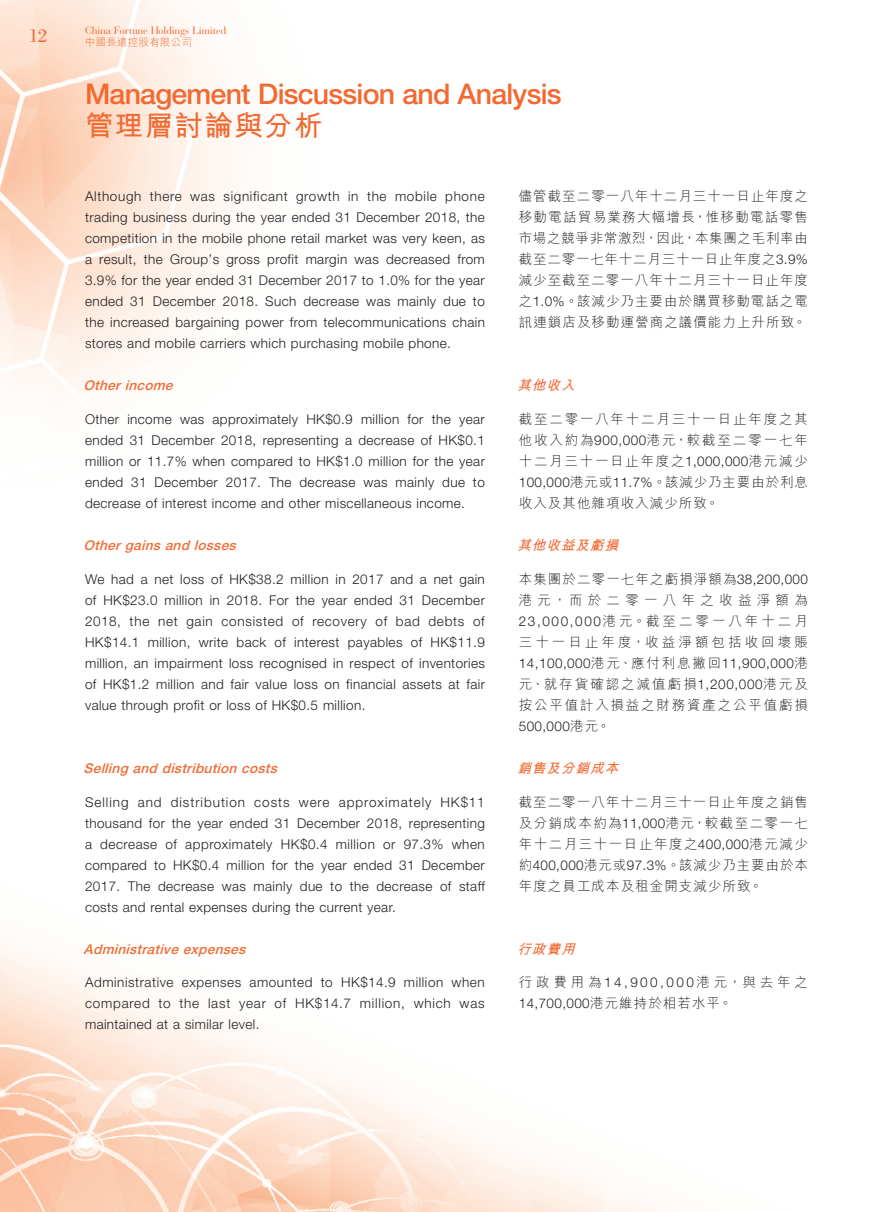
<style>
.page{position:relative;width:893px;height:1212px;background:#fff}
.page>*{position:absolute;margin:0;border:0;box-sizing:border-box;transform-origin:0 0}
.t1{font:500 28.5px "Helvetica Neue LT Std";letter-spacing:-.025em;color:#f26a32}
.t2{font:700 28.5px "M Hei HK";letter-spacing:.05em;color:#f26a32}
.t3{font:19.2px "Bodoni Std";color:#f26a32}
.Body_Text{font:300 13.5px/21px "Helvetica Neue LT Std";letter-spacing:.03em;color:#231f20;text-align:justify}
.C_Body_Text{font:300 13.5px/21px "M Hei HK";letter-spacing:.08em;color:#231f20;text-align:justify}
.Heading_2{font:italic 500 13.5px "Helvetica Neue LT Std";color:#f26a32}
.C_Body_Text-2{font:300 13.5px/21px "M Hei HK";letter-spacing:.285em;color:#231f20}
.C_Heading_2{font:italic 700 13.5px "M Hei HK";color:#f26a32}
.t4{font:10.5px "Bauer Bodoni Std";letter-spacing:-.02em;color:#f26a32}
.t5{font:300 10.5px "M Hei HK";letter-spacing:.02em;color:#f26a32}
.s1{font-family:"Helvetica Neue LT Std"}
</style>
<div class="page">
<img style="left:0;top:0;width:658px;height:1212px">
<p class="t3" style="left:29px;top:25px;width:20px">12</p>
<p class="t4" style="left:85px;top:25px;width:143px">China Fortune Holdings Limited</p>
<p class="t5" style="left:85px;top:37px;width:109px">中國長遠控股有限公司</p>
<p class="t1" style="left:85px;top:77px;width:478px">Management Discussion and Analysis</p>
<p class="t2" style="left:85px;top:105px;width:239px">管理層討論與分析</p>
<p class="Body_Text" style="left:85px;top:186px;width:401px">Although there was significant growth in the mobile phone trading business during the year ended 31 December 2018, the competition in the mobile phone retail market was very keen, as a result, the Group’s gross profit margin was decreased from 3.9% for the year ended 31 December 2017 to 1.0% for the year ended 31 December 2018. Such decrease was mainly due to the increased bargaining power from telecommunications chain stores and mobile carriers which purchasing mobile phone.</p>
<p class="Heading_2" style="left:84px;top:377px;width:95px">Otherincome</p>
<p class="Body_Text" style="left:85px;top:408px;width:401px">Other income was approximately HK$0.9 million for the year ended 31 December 2018, representing a decrease of HK$0.1 million or 11.7% when compared to HK$1.0 million for the year ended 31 December 2017. The decrease was mainly due to decrease of interest income and other miscellaneous income.</p>
<p class="Heading_2" style="left:84px;top:537px;width:158px">Othergains and losses</p>
<p class="Body_Text" style="left:85px;top:568px;width:401px">We had a net loss of HK$38.2 million in 2017 and a net gain of HK$23.0 million in 2018. For the year ended 31 December 2018, the net gain consisted of recovery of bad debts of HK$14.1 million, write back of interest payables of HK$11.9 million, an impairment loss recognised in respect of inventories of HK$1.2 million and fair value loss on financial assets at fair value through profit or loss of HK$0.5 million.</p>
<p class="Heading_2" style="left:84px;top:760px;width:199px">Selling and distribution costs</p>
<p class="Body_Text" style="left:85px;top:791px;width:401px">Selling and distribution costs were approximately HK$11 thousand for the year ended 31 December 2018, representing a decrease of approximately HK$0.4 million or 97.3% when compared to HK$0.4 million for the year ended 31 December 2017. The decrease was mainly due to the decrease of staff costs and rental expenses during the current year.</p>
<p class="Heading_2" style="left:84px;top:941px;width:167px">Administrative expenses</p>
<p class="Body_Text" style="left:85px;top:972px;width:401px">Administrative expenses amounted to HK$14.9 million when compared to the last year of HK$14.7 million, which was maintained at a similar level.</p>
<p class="C_Body_Text" style="left:519px;top:186px;width:291px">儘管截至二零一八年十二月三十一日止年度之移動電話貿易業務大幅增長，惟移動電話零售市場之競爭非常激烈，因此，本集團之毛利率由截至二零一七年十二月三十一日止年度之<span class="s1">3.9%</span>減少至截至二零一八年十二月三十一日止年度之<span class="s1">1.0%</span>。該減少乃主要由於購買移動電話之電訊連鎖店及移動運營商之議價能力上升所致。</p>
<p class="C_Heading_2" style="left:517px;top:375px;width:63px">其他收入</p>
<p class="C_Body_Text" style="left:519px;top:408px;width:291px">截至二零一八年十二月三十一日止年度之其他收入約為<span class="s1">900,000</span>港元，較截至二零一七年十二月三十一日止年度之<span class="s1">1,000,000</span>港元減少<span class="s1">100,000</span>港元或<span class="s1">11.7%</span>。該減少乃主要由於利息收入及其他雜項收入減少所致。</p>
<p class="C_Heading_2" style="left:517px;top:535px;width:107px">其他收益及虧損</p>
<p class="C_Body_Text" style="left:519px;top:568px;width:291px">本集團於二零一七年之虧損淨額為<span class="s1">38,200,000</span>港元，而於二零一八年之收益淨額為<span class="s1">23,000,000</span>港元。截至二零一八年十二月三十一日止年度，收益淨額包括收回壞賬<span class="s1">14,100,000</span>港元、應付利息撇回<span class="s1">11,900,000</span>港元、就存貨確認之減值虧損<span class="s1">1,200,000</span>港元及按公平值計入損益之財務資產之公平值虧損<span class="s1">500,000</span>港元。</p>
<p class="C_Heading_2" style="left:517px;top:758px;width:107px">銷售及分銷成本</p>
<p class="C_Body_Text" style="left:519px;top:791px;width:291px">截至二零一八年十二月三十一日止年度之銷售及分銷成本約為<span class="s1">11,000</span>港元，較截至二零一七年十二月三十一日止年度之<span class="s1">400,000</span>港元減少約<span class="s1">400,000</span>港元或<span class="s1">97.3%</span>。該減少乃主要由於本年度之員工成本及租金開支減少所致。</p>
<p class="C_Heading_2" style="left:517px;top:939px;width:63px">行政費用</p>
<p class="C_Body_Text-2" style="left:519px;top:972px;width:291px">行政費用為<span class="s1">14,900,000</span>港元，與去年之<br><span class="s1">14,700,000</span>港元維持於相若水平。</p>
</div>
